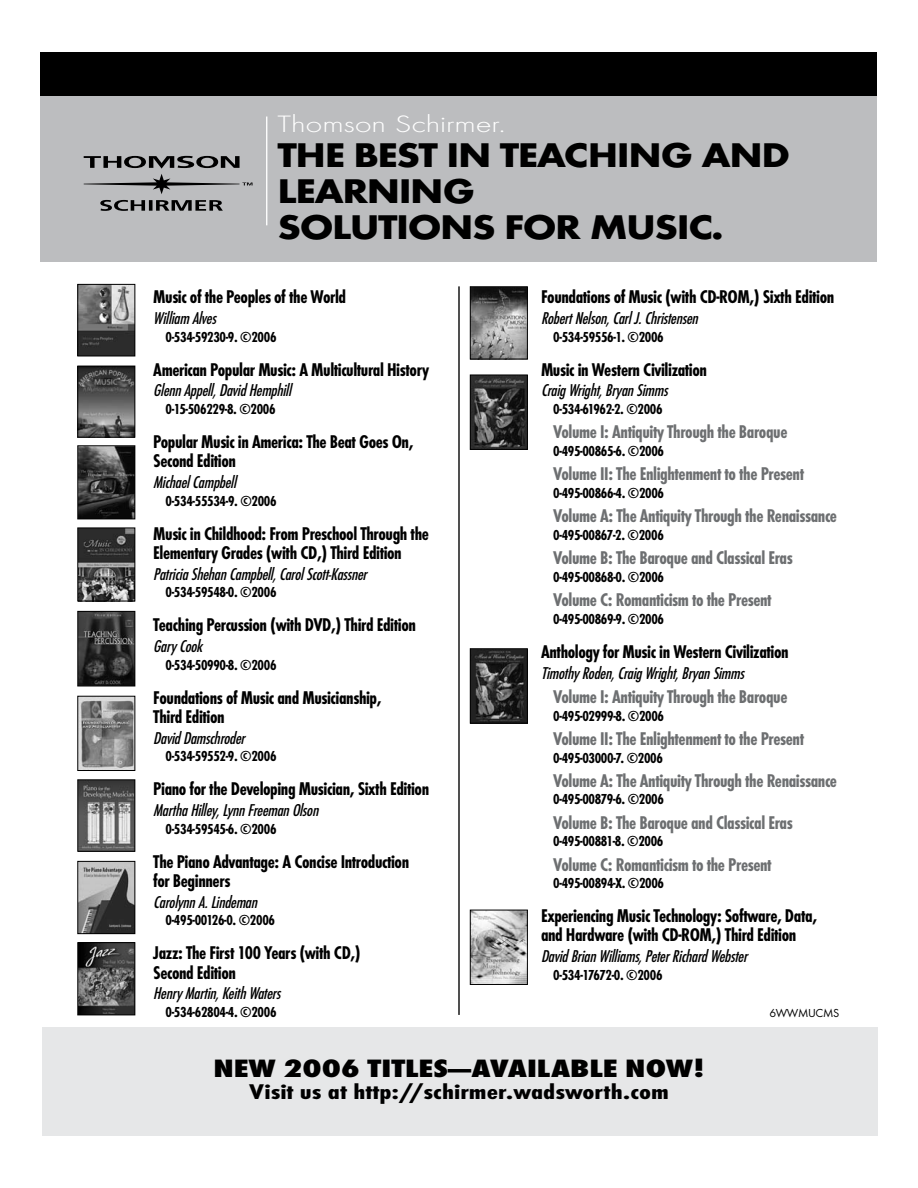
<style>
.page{position:relative;width:918px;height:1188px;background:#fff}
.page>*{position:absolute;margin:0;border:0;box-sizing:border-box;transform-origin:0 0}
.t1{font:800 35.55px/35.5px "Function LH";letter-spacing:-.035em;color:#000;scale:1.17 1}
.t2{font:800 26.1px "Function Cond LH";color:#000;scale:1.39 1}
.t3{font:300 24.6px "Function LH";letter-spacing:-.005em;color:#fff;scale:1.34 1}
.t4{font:700 22.05px "Function Cond";color:#000;scale:1.39 1}
.t5{font:700 19.2px/19.2px "Function Cond";letter-spacing:-.02em;color:#000}
.t6{font:700 19.2px "Function Cond";letter-spacing:-.02em;color:#6d6f71}
.t7{font:italic 17.85px "Function Cond";letter-spacing:-.02em;color:#000}
.t8{font:700 15px "Function Cond";letter-spacing:-.02em;color:#000}
.t9{font:12px "Function";letter-spacing:-.03em;color:#000}
</style>
<div class="page">
<div style="left:40px;top:52px;width:838px;height:44px;background:#000"></div>
<div style="left:40px;top:96px;width:838px;height:166px;background:#bcbdbf"></div>
<svg style="left:84px;top:156px;width:169px;height:38px"></svg>
<svg style="left:100px;top:200px;width:45px;height:11px"></svg>
<svg style="left:149px;top:200px;width:4px;height:11px"></svg>
<svg style="left:156px;top:200px;width:67px;height:11px"></svg>
<hr style="left:266px;top:117px;width:1px;height:108px;background:#fff">
<div style="left:42px;top:1028px;width:836px;height:108px;background:#e6e7e8"></div>
<img style="left:79px;top:286px;width:54px;height:68px">
<div style="left:77px;top:284px;width:58px;height:72px;border:1px solid #000"></div>
<img style="left:79px;top:368px;width:54px;height:68px">
<div style="left:77px;top:366px;width:58px;height:72px;border:1px solid #000"></div>
<img style="left:79px;top:530px;width:54px;height:69px">
<div style="left:77px;top:528px;width:58px;height:73px;border:1px solid #000"></div>
<img style="left:79px;top:613px;width:54px;height:71px">
<div style="left:77px;top:611px;width:58px;height:75px;border:1px solid #000"></div>
<img style="left:79px;top:447px;width:54px;height:70px">
<div style="left:77px;top:445px;width:58px;height:74px;border:1px solid #000"></div>
<img style="left:79px;top:698px;width:54px;height:71px">
<img style="left:79px;top:781px;width:54px;height:69px">
<div style="left:77px;top:779px;width:58px;height:73px;border:1px solid #000"></div>
<img style="left:79px;top:863px;width:54px;height:69px">
<div style="left:77px;top:861px;width:58px;height:73px;border:1px solid #000"></div>
<img style="left:79px;top:944px;width:54px;height:69px">
<div style="left:77px;top:942px;width:58px;height:73px;border:1px solid #000"></div>
<img style="left:472px;top:288px;width:54px;height:69px">
<div style="left:470px;top:286px;width:58px;height:73px;border:1px solid #000"></div>
<img style="left:472px;top:377px;width:54px;height:71px">
<div style="left:470px;top:375px;width:58px;height:75px;border:1px solid #000"></div>
<img style="left:472px;top:650px;width:54px;height:71px">
<div style="left:470px;top:648px;width:58px;height:75px;border:1px solid #000"></div>
<img style="left:472px;top:912px;width:54px;height:71px">
<div style="left:470px;top:910px;width:58px;height:75px;border:1px solid #000"></div>
<hr style="left:458px;top:286px;width:2px;height:729px;background:#000">
<p class="t3" style="left:278px;top:110px;width:172px">Thomson Schirmer.</p>
<h1 class="t1" style="left:278px;top:138px;width:440px">THE BEST IN TEACHING AND<br>LEARNING<br>SOLUTIONS FOR MUSIC.</h1>
<p class="t5" style="left:153px;top:287px;width:194px">Music of the Peoples of the World</p>
<p class="t7" style="left:153px;top:308px;width:64px">William Alves</p>
<p class="t8" style="left:166px;top:328px;width:112px">0-534-59230-9. ©2006</p>
<p class="t5" style="left:153px;top:360px;width:277px">American Popular Music: A Multicultural History</p>
<p class="t7" style="left:153px;top:381px;width:139px">Glenn Appell, David Hemphill</p>
<p class="t8" style="left:166px;top:401px;width:112px">0-15-506229-8. ©2006</p>
<p class="t5" style="left:153px;top:432px;width:262px">Popular Music in America: The Beat Goes On,<br>Second Edition</p>
<p class="t7" style="left:153px;top:472px;width:84px">Michael Campbell</p>
<p class="t8" style="left:166px;top:492px;width:113px">0-534-55534-9. ©2006</p>
<p class="t5" style="left:153px;top:524px;width:277px">Music in Childhood: From Preschool Through the<br>Elementary Grades (with CD,) Third Edition</p>
<p class="t7" style="left:153px;top:564px;width:215px">Patricia Shehan Campbell, Carol Scott-Kassner</p>
<p class="t8" style="left:166px;top:584px;width:112px">0-534-59548-0. ©2006</p>
<p class="t5" style="left:153px;top:615px;width:264px">Teaching Percussion (with DVD,) Third Edition</p>
<p class="t7" style="left:153px;top:636px;width:51px">Gary Cook</p>
<p class="t8" style="left:166px;top:656px;width:112px">0-534-50990-8. ©2006</p>
<p class="t5" style="left:153px;top:688px;width:230px">Foundations of Music and Musicianship,<br>Third Edition</p>
<p class="t7" style="left:153px;top:728px;width:93px">David Damschroder</p>
<p class="t8" style="left:166px;top:748px;width:112px">0-534-59552-9. ©2006</p>
<p class="t5" style="left:153px;top:779px;width:277px">Piano for the Developing Musician, Sixth Edition</p>
<p class="t7" style="left:153px;top:800px;width:167px">Martha Hilley, Lynn Freeman Olson</p>
<p class="t8" style="left:166px;top:820px;width:112px">0-534-59545-6. ©2006</p>
<p class="t5" style="left:153px;top:852px;width:257px">The Piano Advantage: A Concise Introduction for Beginners</p>
<p class="t7" style="left:153px;top:892px;width:105px">Carolynn A. Lindeman</p>
<p class="t8" style="left:166px;top:912px;width:111px">0-495-00126-0. ©2006</p>
<p class="t5" style="left:153px;top:943px;width:209px">Jazz: The First 100 Years (with CD,)<br>Second Edition</p>
<p class="t7" style="left:153px;top:984px;width:129px">Henry Martin, Keith Waters</p>
<p class="t8" style="left:166px;top:1003px;width:112px">0-534-62804-4. ©2006</p>
<p class="t5" style="left:541px;top:287px;width:295px">Foundations of Music (with CD-ROM,) Sixth Edition</p>
<p class="t7" style="left:541px;top:308px;width:158px">Robert Nelson, Carl J. Christensen</p>
<p class="t8" style="left:553px;top:328px;width:112px">0-534-59556-1. ©2006</p>
<p class="t5" style="left:541px;top:360px;width:168px">Music in Western Civilization</p>
<p class="t7" style="left:541px;top:381px;width:128px">Craig Wright, Bryan Simms</p>
<p class="t8" style="left:553px;top:401px;width:111px">0-534-61962-2. ©2006</p>
<p class="t6" style="left:553px;top:421px;width:236px">Volume I: Antiquity Through the Baroque</p>
<p class="t8" style="left:553px;top:443px;width:112px">0-495-00865-6. ©2006</p>
<p class="t6" style="left:553px;top:463px;width:252px">Volume II: The Enlightenment to the Present</p>
<p class="t8" style="left:553px;top:484px;width:112px">0-495-00866-4. ©2006</p>
<p class="t6" style="left:553px;top:505px;width:285px">Volume A: The Antiquity Through the Renaissance</p>
<p class="t8" style="left:553px;top:526px;width:112px">0-495-00867-2. ©2006</p>
<p class="t6" style="left:553px;top:547px;width:241px">Volume B: The Baroque and Classical Eras</p>
<p class="t8" style="left:553px;top:568px;width:112px">0-495-00868-0. ©2006</p>
<p class="t6" style="left:553px;top:589px;width:220px">Volume C: Romanticism to the Present</p>
<p class="t8" style="left:553px;top:610px;width:112px">0-495-00869-9. ©2006</p>
<p class="t5" style="left:541px;top:642px;width:249px">Anthology for Music in Western Civilization</p>
<p class="t7" style="left:541px;top:663px;width:205px">Timothy Roden, Craig Wright, Bryan Simms</p>
<p class="t6" style="left:553px;top:685px;width:236px">Volume I: Antiquity Through the Baroque</p>
<p class="t8" style="left:553px;top:707px;width:112px">0-495-02999-8. ©2006</p>
<p class="t6" style="left:553px;top:727px;width:252px">Volume II: The Enlightenment to the Present</p>
<p class="t8" style="left:553px;top:749px;width:111px">0-495-03000-7. ©2006</p>
<p class="t6" style="left:553px;top:769px;width:285px">Volume A: The Antiquity Through the Renaissance</p>
<p class="t8" style="left:553px;top:791px;width:112px">0-495-00879-6. ©2006</p>
<p class="t6" style="left:553px;top:811px;width:241px">Volume B: The Baroque and Classical Eras</p>
<p class="t8" style="left:553px;top:833px;width:112px">0-495-00881-8. ©2006</p>
<p class="t6" style="left:553px;top:853px;width:220px">Volume C: Romanticism to the Present</p>
<p class="t8" style="left:553px;top:875px;width:112px">0-495-00894-X. ©2006</p>
<p class="t5" style="left:541px;top:906px;width:278px">Experiencing Music Technology: Software, Data, and Hardware (with CD-ROM,) Third Edition</p>
<p class="t7" style="left:541px;top:947px;width:208px">David Brian Williams, Peter Richard Webster</p>
<p class="t8" style="left:553px;top:966px;width:111px">0-534-17672-0. ©2006</p>
<p class="t9" style="left:769px;top:1006px;width:71px">6WWMUCMS</p>
<h2 class="t2" style="left:213px;top:1054px;width:355px">NEW 2006 TITLES—AVAILABLE NOW!</h2>
<p class="t4" style="left:249px;top:1079px;width:303px">Visit us at http://schirmer.wadsworth.com</p>
</div>
